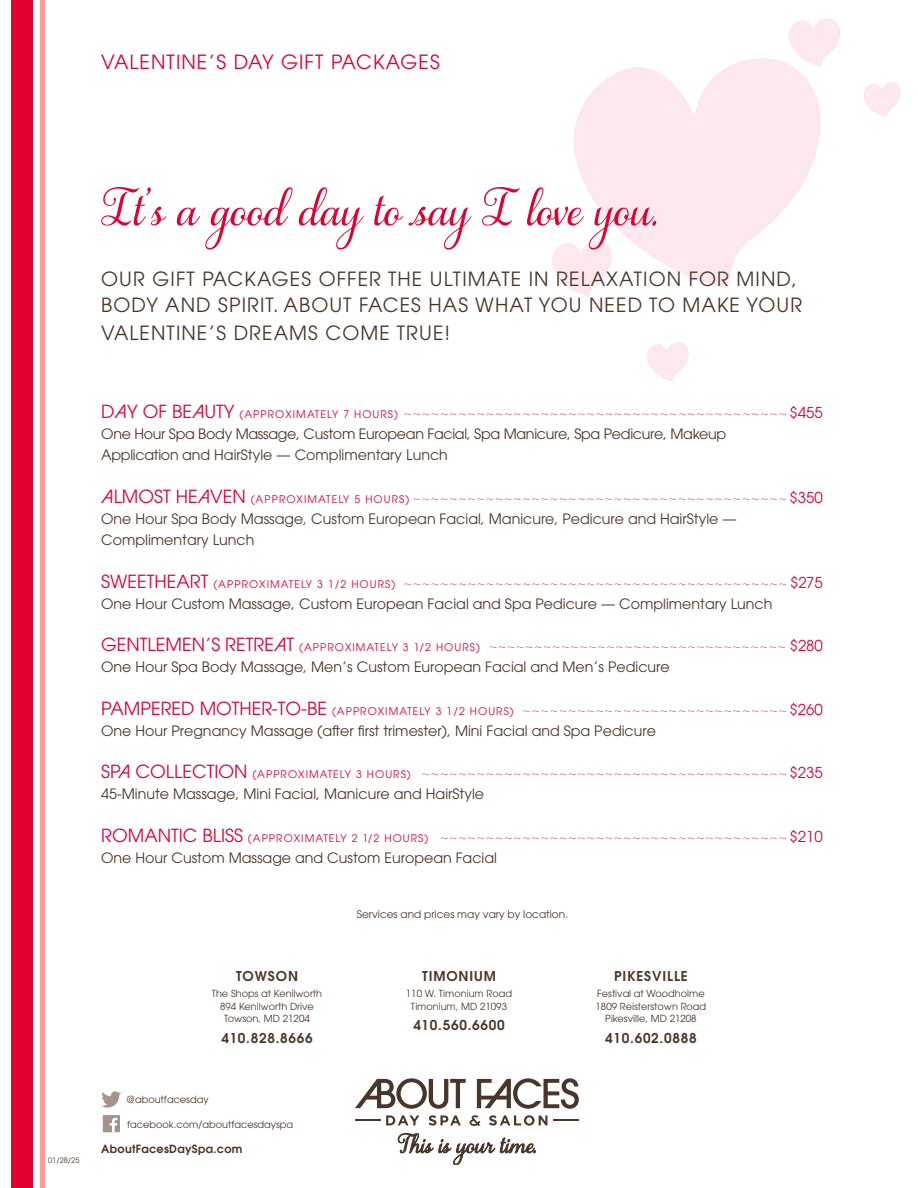
<style>
.page{position:relative;width:918px;height:1188px;background:#fff}
.page>*{position:absolute;margin:0;border:0;box-sizing:border-box;transform-origin:0 0}
.t1{font:57.6px "Samantha Italic BASIC";color:#e00031}
.t2{font:19.5px/27.2px "Avant Garde";letter-spacing:.055em;color:#4a3628}
.t3{font:19.5px "Avant Garde";letter-spacing:.055em;color:#e00031}
.t4{font:200 15px "ITC Avant Garde Pro";color:#e00031}
.t5{font:14.25px/21px "ITC Avant Garde Pro";color:#4a3628}
.t6{font:14.25px/21px "ITC Avant Garde Pro";letter-spacing:-.02em;color:#4a3628}
.t7{font:600 13.5px "ITC Avant Garde Pro";letter-spacing:.06em;color:#4a3628}
.t8{font:600 11.25px "ITC Avant Garde Pro";letter-spacing:.025em;color:#4a3628}
.light_paragraph{font:10.5px "ITC Avant Garde Pro";color:#4a3628}
.t9{font:9.75px/12.8px "ITC Avant Garde Pro";color:#4a3628;text-align:center}
.t10{font:7.5px "ITC Avant Garde Pro";color:#4a3628}
.s1{font-weight:400;font-size:18px}
.s2{font-weight:400;font-size:10.5px}
.s3{font-weight:400}
</style>
<div class="page">
<div style="left:40px;top:0;width:5px;height:1188px;background:#ff9a94"></div>
<div style="left:12px;top:0;width:21px;height:1188px;background:#e00031"></div>
<svg style="left:355px;top:1078px;width:111px;height:31px"></svg>
<svg style="left:477px;top:1078px;width:102px;height:31px"></svg>
<svg style="left:386px;top:1115px;width:33px;height:10px"></svg>
<svg style="left:429px;top:1115px;width:32px;height:11px"></svg>
<svg style="left:489px;top:1115px;width:58px;height:11px"></svg>
<svg style="left:470px;top:1115px;width:11px;height:11px"></svg>
<hr style="left:355px;top:1119px;width:26px;height:2px;background:#4a3628">
<hr style="left:553px;top:1119px;width:26px;height:2px;background:#4a3628">
<svg style="left:398px;top:1133px;width:138px;height:32px"></svg>
<svg style="left:101px;top:1091px;width:20px;height:17px"></svg>
<div style="left:103px;top:1115px;width:17px;height:17px;background:#a2948c"></div>
<svg style="left:110px;top:1118px;width:7px;height:14px"></svg>
<svg style="left:574px;top:58px;width:247px;height:231px"></svg>
<svg style="left:552px;top:240px;width:60px;height:56px"></svg>
<svg style="left:785px;top:18px;width:55px;height:50px"></svg>
<svg style="left:647px;top:342px;width:41px;height:40px"></svg>
<svg style="left:864px;top:82px;width:37px;height:35px"></svg>
<p class="t3" style="left:101px;top:51px;width:340px">VALENTINE’S DAY GIFT PACKAGES</p>
<p class="t1" style="left:101px;top:179px;width:559px">It’s a good day to say I love you.</p>
<p class="t2" style="left:101px;top:265px;width:702px">OUR GIFT PACKAGES OFFER THE ULTIMATE IN RELAXATION FOR MIND,<br>BODY AND SPIRIT. ABOUT FACES HAS WHAT YOU NEED TO MAKE YOUR<br>VALENTINE’S DREAMS COME TRUE!</p>
<p class="t10" style="left:48px;top:1156px;width:33px">01/28/25</p>
<p class="t4" style="left:101px;top:403px;width:723px"><span class="s1">DAY OF BEAUTY</span> <span class="s2">(APPROXIMATELY 7 HOURS)</span> ~~~~~~~~~~~~~~~~~~~~~~~~~~~~~~~~~~~~~~~~~~<span class="s3">$455</span></p>
<p class="t6" style="left:101px;top:423px;width:627px">One Hour Spa Body Massage, Custom European Facial, Spa Manicure, Spa Pedicure, Makeup<br>Application and HairStyle — Complimentary Lunch</p>
<p class="t4" style="left:101px;top:488px;width:723px"><span class="s1">ALMOST HEAVEN</span> <span class="s2">(APPROXIMATELY 5 HOURS)</span> ~~~~~~~~~~~~~~~~~~~~~~~~~~~~~~~~~~~~~~~~~<span class="s3">$350</span></p>
<p class="t5" style="left:101px;top:508px;width:637px">One Hour Spa Body Massage, Custom European Facial, Manicure, Pedicure and HairStyle —<br>Complimentary Lunch</p>
<p class="t4" style="left:101px;top:573px;width:723px"><span class="s1">SWEETHEART</span> <span class="s2">(APPROXIMATELY 3 1/2 HOURS)</span> ~~~~~~~~~~~~~~~~~~~~~~~~~~~~~~~~~~~~~~~~~~ <span class="s3">$275</span></p>
<p class="t5" style="left:101px;top:593px;width:673px">One Hour Custom Massage, Custom European Facial and Spa Pedicure — Complimentary Lunch</p>
<p class="t4" style="left:101px;top:636px;width:723px"><span class="s1">GENTLEMEN’S RETREAT</span> <span class="s2">(APPROXIMATELY 3 1/2 HOURS)</span> ~~~~~~~~~~~~~~~~~~~~~~~~~~~~~~~~~ <span class="s3">$280</span></p>
<p class="t5" style="left:101px;top:656px;width:570px">One Hour Spa Body Massage, Men’s Custom European Facial and Men’s Pedicure</p>
<p class="t4" style="left:101px;top:700px;width:723px"><span class="s1">PAMPERED MOTHER-TO-BE</span> <span class="s2">(APPROXIMATELY 3 1/2 HOURS)</span> ~~~~~~~~~~~~~~~~~~~~~~~~~~~~~<span class="s3">$260</span></p>
<p class="t5" style="left:101px;top:720px;width:556px">One Hour Pregnancy Massage (after first trimester), Mini Facial and Spa Pedicure</p>
<p class="t4" style="left:101px;top:763px;width:723px"><span class="s1">SPA COLLECTION</span> <span class="s2">(APPROXIMATELY 3 HOURS)</span> ~~~~~~~~~~~~~~~~~~~~~~~~~~~~~~~~~~~~~~~~<span class="s3">$235</span></p>
<p class="t5" style="left:101px;top:783px;width:384px">45-Minute Massage, Mini Facial, Manicure and HairStyle</p>
<p class="t4" style="left:101px;top:827px;width:723px"><span class="s1">ROMANTIC BLISS</span> <span class="s2">(APPROXIMATELY 2 1/2 HOURS)</span> ~~~~~~~~~~~~~~~~~~~~~~~~~~~~~~~~~~~~~~<span class="s3">$210</span></p>
<p class="t5" style="left:101px;top:847px;width:397px">One Hour Custom Massage and Custom European Facial</p>
<p class="t7" style="left:236px;top:967px;width:63px">TOWSON</p>
<p class="t9" style="left:212px;top:987px;width:112px">The Shops at Kenilworth<br>894 Kenilworth Drive<br>Towson, MD 21204</p>
<p class="t7" style="left:221px;top:1029px;width:93px">410.828.8666</p>
<p class="t9" style="left:127px;top:1093px;width:84px">@aboutfacesday</p>
<p class="t9" style="left:127px;top:1118px;width:168px">facebook.com/aboutfacesdayspa</p>
<p class="t8" style="left:101px;top:1141px;width:143px">AboutFacesDaySpa.com</p>
<p class="light_paragraph" style="left:357px;top:908px;width:213px">Services and prices may vary by location.</p>
<p class="t7" style="left:422px;top:967px;width:75px">TIMONIUM</p>
<p class="t9" style="left:406px;top:987px;width:108px">110 W. Timonium Road<br>Timonium, MD 21093</p>
<p class="t7" style="left:413px;top:1016px;width:93px">410.560.6600</p>
<p class="t7" style="left:614px;top:967px;width:75px">PIKESVILLE</p>
<p class="t9" style="left:596px;top:987px;width:112px">Festival at Woodholme<br>1809 Reisterstown Road<br>Pikesville, MD 21208</p>
<p class="t7" style="left:605px;top:1029px;width:93px">410.602.0888</p>
</div>
